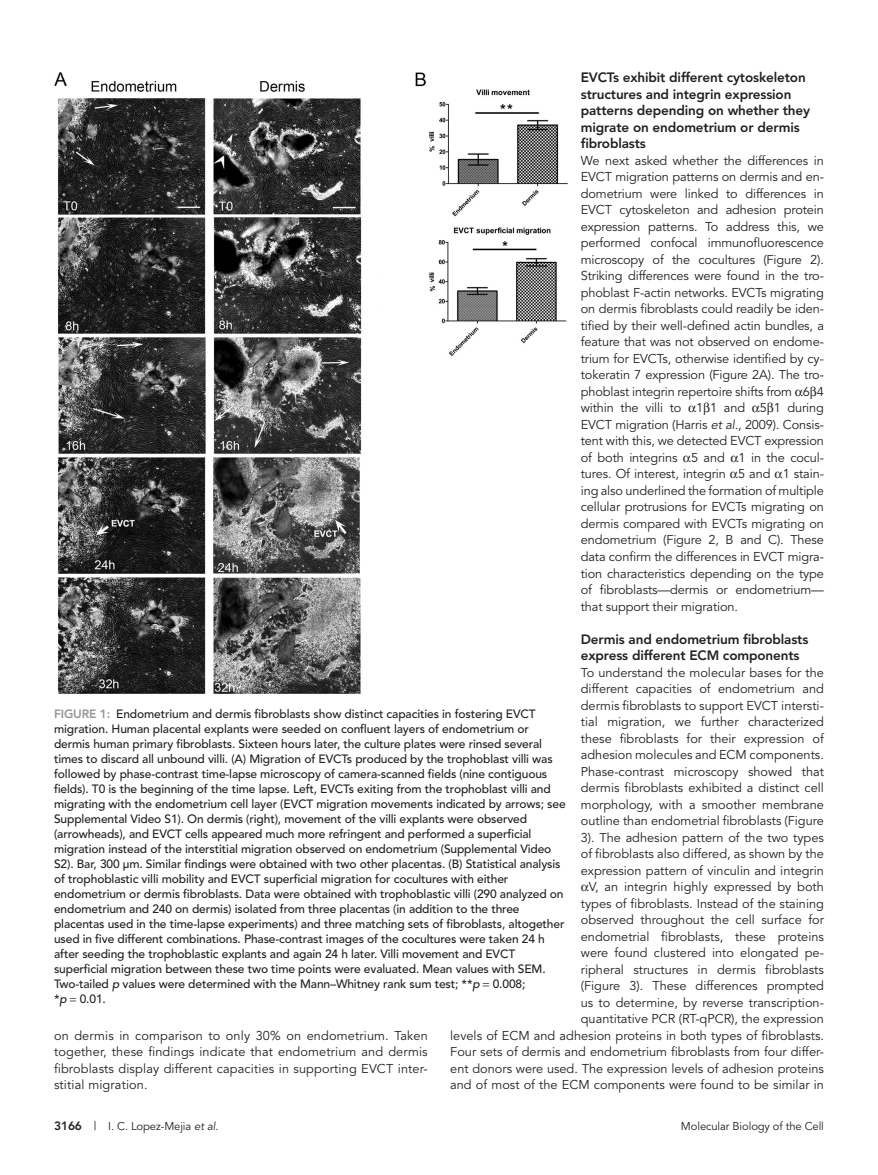
<style>
.page{position:relative;width:878px;height:1175px;background:#fff}
.page>*{position:absolute;margin:0;border:0;box-sizing:border-box;transform-origin:0 0}
.t1{font:800 13.5px/16.5px "Avenir";letter-spacing:-.01em;color:#231f20}
.ParaFL{font:12.75px/16.5px "Avenir";color:#231f20;text-align:justify}
.FigCaption{font:500 12px/15px "Avenir";letter-spacing:-.01em;color:#231f20}
.ParaFL-2{font:11.25px "Avenir";letter-spacing:-.01em;color:#231f20}
.s1{font-style:italic}
.s2{font-weight:800;color:#939598}
.s3{font-weight:800;font-size:12px}
.s4{font-size:12px}
</style>
<div class="page">
<img style="left:54px;top:72px;width:513px;height:622px">
<h2 class="t1" style="left:580px;top:69px;width:231px">EVCTs exhibit different cytoskeleton structures and integrin expression patterns depending on whether they migrate on endometrium or dermis fibroblasts</h2>
<p class="ParaFL" style="left:580px;top:152px;width:245px">We next asked whether the differences in EVCT migration patterns on dermis and en&shy;dometrium were linked to differences in EVCT cytoskeleton and adhesion protein expression patterns. To address this, we performed confocal immunofluorescence microscopy of the cocultures (Figure 2).<br>Striking differences were found in the tro&shy;phoblast F-actin networks. EVCTs migrating on dermis fibroblasts could readily be iden&shy;tified by their well-defined actin bundles, a feature that was not observed on endome&shy;trium for EVCTs, otherwise identified by cy&shy;tokeratin 7 expression (Figure 2A). The tro&shy;phoblast integrin repertoire shifts from 6 4 within the villi to 1 1 and 5 1 during EVCT migration (Harris <span class="s1">et al.</span>, 2009). Consis&shy;tent with this, we detected EVCT expression of both integrins 5 and 1 in the cocul&shy;tures. Of interest, integrin 5 and 1 stain&shy;ing also underlined the formation of multiple cellular protrusions for EVCTs migrating on dermis compared with EVCTs migrating on endometrium (Figure 2, B and C). These data confirm the differences in EVCT migra&shy;tion characteristics depending on the type of fibroblasts—dermis or endometrium— that support their migration.</p>
<h2 class="t1" style="left:580px;top:630px;width:229px">Dermis and endometrium fibroblasts express different ECM components</h2>
<p class="ParaFL" style="left:450px;top:664px;width:375px;text-align:right">To understand the molecular bases for the<br>different capacities of endometrium and<br>dermis fibroblasts to support EVCT intersti-<br>tial migration, we further characterized<br>these fibroblasts for their expression of<br>adhesion molecules and ECM components.<br>Phase-contrast microscopy showed that<br>dermis fibroblasts exhibited a distinct cell<br>morphology, with a smoother membrane<br>outline than endometrial fibroblasts (Figure<br>3). The adhesion pattern of the two types<br>of fibroblasts also differed, as shown by the<br>expression pattern of vinculin and integrin<br>V, an integrin highly expressed by both<br>types of fibroblasts. Instead of the staining<br>observed throughout the cell surface for<br>endometrial fibroblasts, these proteins<br>were found clustered into elongated pe-<br>ripheral structures in dermis fibroblasts<br>(Figure 3). These differences prompted<br>us to determine, by reverse transcription-<br>quantitative PCR (RT-qPCR), the expression<br>levels of ECM and adhesion proteins in both types of fibroblasts.<br>Four sets of dermis and endometrium fibroblasts from four differ&shy;ent donors were used. The expression levels of adhesion proteins and of most of the ECM components were found to be similar in</p>
<p class="FigCaption" style="left:54px;top:707px;width:513px"><span class="s2">FIGURE 1:</span> Endometrium and dermis fibroblasts show distinct capacities in fostering EVCT migration. Human placental explants were seeded on confluent layers of endometrium or dermis human primary fibroblasts. Sixteen hours later, the culture plates were rinsed several times to discard all unbound villi. (A) Migration of EVCTs produced by the trophoblast villi was followed by phase-contrast time-lapse microscopy of camera-scanned fields (nine contiguous fields). T0 is the beginning of the time lapse. Left, EVCTs exiting from the trophoblast villi and migrating with the endometrium cell layer (EVCT migration movements indicated by arrows; see Supplemental Video S1). On dermis (right), movement of the villi explants were observed (arrowheads), and EVCT cells appeared much more refringent and performed a superficial migration instead of the interstitial migration observed on endometrium (Supplemental Video S2). Bar, 300 μm. Similar findings were obtained with two other placentas. (B) Statistical analysis of trophoblastic villi mobility and EVCT superficial migration for cocultures with either endometrium or dermis fibroblasts. Data were obtained with trophoblastic villi (290 analyzed on endometrium and 240 on dermis) isolated from three placentas (in addition to the three placentas used in the time-lapse experiments) and three matching sets of fibroblasts, altogether used in five different combinations. Phase-contrast images of the cocultures were taken 24 h after seeding the trophoblastic explants and again 24 h later. Villi movement and EVCT superficial migration between these two time points were evaluated. Mean values with SEM.<br>Two-tailed <span class="s1">p</span> values were determined with the Mann–Whitney rank sum test; **<span class="s1">p</span> 0.008;<br>*<span class="s1">p</span> 0.01.</p>
<p class="ParaFL" style="left:54px;top:1027px;width:375px">on dermis in comparison to only 30% on endometrium. Taken together, these findings indicate that endometrium and dermis fibroblasts display different capacities in supporting EVCT inter&shy;stitial migration.</p>
<p class="ParaFL-2" style="left:54px;top:1119px;width:166px"><span class="s3">3166</span> <span class="s4">|</span> I. C. Lopez-Mejia <span class="s1">et al</span>.</p>
<p class="ParaFL-2" style="left:681px;top:1119px;width:144px">Molecular Biology of the Cell</p>
</div>
